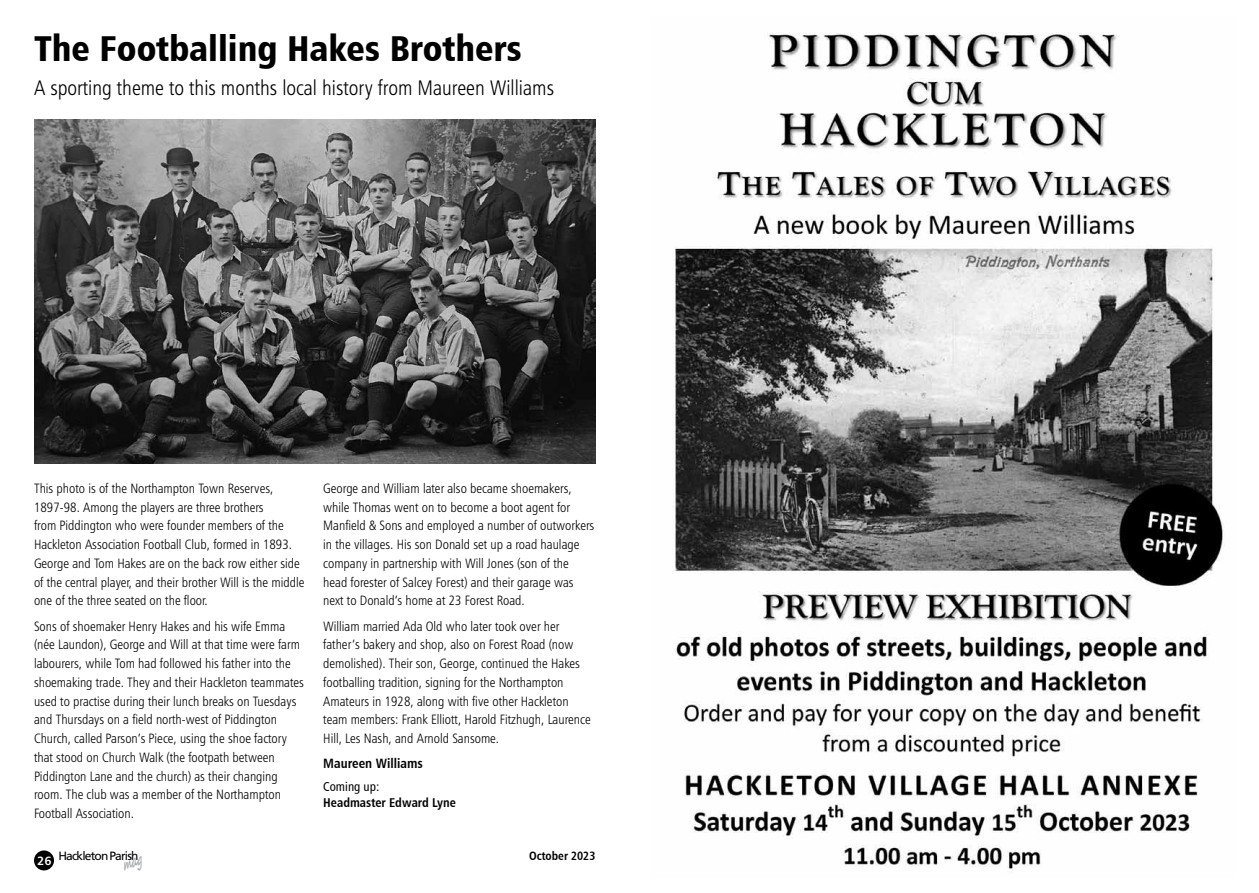
<style>
.page{position:relative;width:1259px;height:893px;background:#fff}
.page>*{position:absolute;margin:0;border:0;box-sizing:border-box;transform-origin:0 0}
.t1{font:36px "Humanist 777 BT Black Condensed B";color:#000}
.t2{font:21px "Humanist 777 BT Light Condensed B";color:#000}
.t3{font:13.5px/18.8px "Humanist 777 BT Light Condensed B";color:#000}
.t4{font:13.5px "Humanist 777 BT Bold Condensed B";color:#000}
.t5{font:12.75px "Humanist 777 BT Bold Condensed B";color:#000}
.t6{font:12.75px "Humanist 777 BT Roman Condensed B";color:#000}
.t7{font:12px "Frutiger";letter-spacing:-.07em;color:#000}
.t8{font:12px "Humanist 777 BT Bold Condensed B";color:#000}
.t9{font:12px "Humanist 777 BT Bold B";color:#fff}
</style>
<div class="page">
<div style="left:34px;top:850px;width:20px;height:20px;background:#000;border-radius:50%"></div>
<img style="left:672px;top:32px;width:551px;height:837px">
<img style="left:34px;top:119px;width:561px;height:344px">
<h1 class="t1" style="left:34px;top:26px;width:489px">The Footballing Hakes Brothers</h1>
<h2 class="t2" style="left:34px;top:75px;width:521px">A sporting theme to this months local history from Maureen Williams</h2>
<p class="t3" style="left:34px;top:479px;width:272px">This photo is of the Northampton Town Reserves, 1897-98. Among the players are three brothers<br>from Piddington who were founder members of the Hackleton Association Football Club, formed in 1893.<br>George and Tom Hakes are on the back row either side of the central player, and their brother Will is the middle one of the three seated on the floor.</p>
<p class="t3" style="left:34px;top:616px;width:271px">Sons of shoemaker Henry Hakes and his wife Emma (née Laundon), George and Will at that time were farm labourers, while Tom had followed his father into the shoemaking trade. They and their Hackleton teammates used to practise during their lunch breaks on Tuesdays and Thursdays on a field north-west of Piddington Church, called Parson’s Piece, using the shoe factory that stood on Church Walk (the footpath between Piddington Lane and the church) as their changing room. The club was a member of the Northampton Football Association.</p>
<p class="t3" style="left:323px;top:479px;width:273px">George and William later also became shoemakers, while Thomas went on to become a boot agent for Manfield &amp; Sons and employed a number of outworkers in the villages. His son Donald set up a road haulage company in partnership with Will Jones (son of the head forester of Salcey Forest) and their garage was next to Donald’s home at 23 Forest Road.</p>
<p class="t3" style="left:323px;top:616px;width:269px">William married Ada Old who later took over her father’s bakery and shop, also on Forest Road (now demolished). Their son, George, continued the Hakes footballing tradition, signing for the Northampton Amateurs in 1928, along with five other Hackleton team members: Frank Elliott, Harold Fitzhugh, Laurence Hill, Les Nash, and Arnold Sansome.</p>
<p class="t4" style="left:323px;top:755px;width:101px">Maureen Williams</p>
<p class="t6" style="left:323px;top:778px;width:58px">Coming up:</p>
<p class="t5" style="left:323px;top:795px;width:134px">Headmaster Edward Lyne</p>
<p class="t9" style="left:37px;top:853px;width:16px">26</p>
<p class="t7" style="left:58px;top:849px;width:82px">Hackleton Parish</p>
<p class="t8" style="left:529px;top:848px;width:68px">October 2023</p>
</div>
